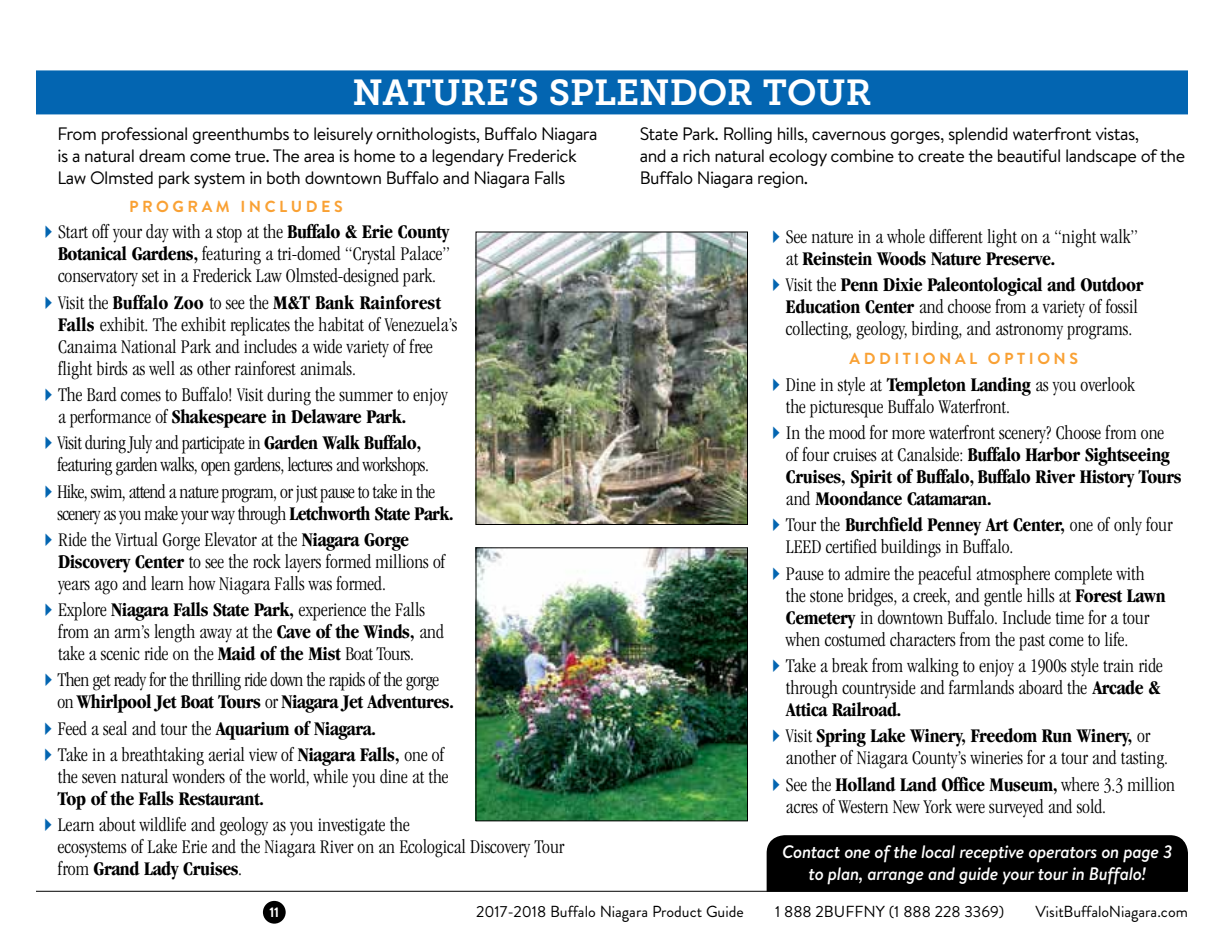
<style>
.page{position:relative;width:1224px;height:936px;background:#fff}
.page>*{position:absolute;margin:0;border:0;box-sizing:border-box;transform-origin:0 0}
.t1{font:36px "Museo Slab 700";color:#fff}
.t2{font:300 condensed 20px/22px "Garamond";color:#000}
.t3{font:300 condensed 20px/22px "Garamond";letter-spacing:-.025em;color:#000}
.t4{font:700 condensed 20px/22px "Garamond";letter-spacing:-.02em;color:#000}
.t5{font:300 condensed 20px/22px "Garamond";letter-spacing:-.03em;color:#000}
.t6{font:18px/22px "Brandon Text";letter-spacing:-.03em;color:#000}
.t7{font:italic 500 18px/22px "Brandon Text";letter-spacing:-.02em;color:#fff;text-align:center}
.t8{font:16px "Brandon Grotesque";color:#000}
.t9{font:700 16px "Brandon Grotesque";letter-spacing:.22em;color:#f9a134}
.t10{font:700 14px "Brandon Grotesque";color:#fff}
.s1{color:#0365b1}
.s2{font-weight:700}
.s3{font-weight:300}
</style>
<div class="page">
<div style="left:767px;top:835px;width:421px;height:57px;background:#000"></div>
<div style="left:263px;top:901px;width:23px;height:23px;background:#000;border-radius:50%"></div>
<hr style="left:36px;top:891px;width:1151px;height:1px;background:#000">
<div style="left:36px;top:70px;width:1152px;height:44px;background:#0365b1"></div>
<img style="left:477px;top:549px;width:269px;height:270px">
<div style="left:475px;top:547px;width:273px;height:274px;border:1px solid #000"></div>
<img style="left:477px;top:234px;width:269px;height:289px">
<div style="left:475px;top:232px;width:273px;height:293px;border:1px solid #000"></div>
<h1 class="t1" style="left:352px;top:72px;width:518px">NATURE’S SPLENDOR TOUR</h1>
<p class="t6" style="left:58px;top:123px;width:542px">From professional greenthumbs to leisurely ornithologists, Buffalo Niagara is a natural dream come true. The area is home to a legendary Frederick<br>Law Olmsted park system in both downtown Buffalo and Niagara Falls</p>
<p class="t6" style="left:640px;top:123px;width:547px">State Park. Rolling hills, cavernous gorges, splendid waterfront vistas,<br>and a rich natural ecology combine to create the beautiful landscape of the<br>Buffalo Niagara region.</p>
<p class="t9" style="left:129px;top:195px;width:9px">PR</p>
<p class="t9" style="left:156px;top:195px;width:188px">OGR AM INC LUD ES</p>
<p class="t2" style="left:58px;top:221px;width:394px;text-align:justify;text-indent:-20px"><span class="s1">✔</span>Start off your day with a stop at the <span class="s2">Buffalo &amp; Erie County Botanical Gardens,</span> featuring a tri-domed “Crystal Palace” conservatory set in a Frederick Law Olmsted-designed park.</p>
<p class="t2" style="left:58px;top:291px;width:401px;text-indent:-20px"><span class="s1">✔</span>Visit the <span class="s2">Buffalo Zoo</span> to see the <span class="s2">M&amp;T Bank Rainforest Falls</span> exhibit. The exhibit replicates the habitat of Venezuela’s Canaima National Park and includes a wide variety of free flight birds as well as other rainforest animals.</p>
<p class="t2" style="left:58px;top:384px;width:391px;text-indent:-20px"><span class="s1">✔</span>The Bard comes to Buffalo! Visit during the summer to enjoy a performance of <span class="s2">Shakespeare in Delaware Park.</span></p>
<p class="t3" style="left:58px;top:432px;width:373px;text-indent:-20px"><span class="s1">✔</span>Visit during July and participate in <span class="s2">Garden Walk Buffalo, </span>featuring garden walks, open gardens, lectures and workshops.</p>
<p class="t5" style="left:57px;top:480px;width:398px;text-indent:-19px"><span class="s1">✔</span>Hike, swim, attend a nature program, or just pause to take in the scenery as you make your way through <span class="s2">Letchworth State Park.</span></p>
<p class="t2" style="left:58px;top:529px;width:389px;text-indent:-20px"><span class="s1">✔</span>Ride the Virtual Gorge Elevator at the <span class="s2">Niagara Gorge<br>Discovery Center</span> to see the rock layers formed millions of years ago and learn how Niagara Falls was formed.</p>
<p class="t2" style="left:58px;top:599px;width:387px;text-indent:-20px"><span class="s1">✔</span>Explore <span class="s2">Niagara Falls State Park,</span> experience the Falls from an arm’s length away at the <span class="s2">Cave of the Winds,</span> and take a scenic ride on the <span class="s2">Maid of the Mist</span> Boat Tours.</p>
<p class="t3" style="left:58px;top:669px;width:398px;text-indent:-20px"><span class="s1">✔</span>Then get ready for the thrilling ride down the rapids of the gorge on <span class="s2">Whirlpool Jet Boat Tours</span> or <span class="s2">Niagara Jet Adventures.</span></p>
<p class="t2" style="left:38px;top:718px;width:340px"><span class="s1">✔</span>Feed a seal and tour the <span class="s2">Aquarium of Niagara.</span></p>
<p class="t2" style="left:38px;top:744px;width:412px;text-align:right"><span class="s1">✔</span>Take in a breathtaking aerial view of <span class="s2">Niagara Falls,</span> one of the seven natural wonders of the world, while you dine at the</p>
<p class="t4" style="left:58px;top:788px;width:208px">Top of the Falls Restaurant.</p>
<p class="t2" style="left:58px;top:814px;width:508px;text-indent:-20px"><span class="s1">✔</span>Learn about wildlife and geology as you investigate the<br>ecosystems of Lake Erie and the Niagara River on an Ecological Discovery Tour from <span class="s2">Grand Lady Cruises</span>.</p>
<p class="t2" style="left:786px;top:226px;width:354px;text-indent:-20px"><span class="s1">✔</span>See nature in a whole different light on a “night walk” at <span class="s2">Reinstein Woods Nature Preserve.</span></p>
<p class="t2" style="left:786px;top:274px;width:359px;text-indent:-20px"><span class="s1">✔</span>Visit the <span class="s2">Penn Dixie Paleontological and Outdoor<br>Education Center</span> and choose from a variety of fossil collecting, geology, birding, and astronomy programs.</p>
<p class="t9" style="left:766px;top:348px;width:49px">A</p>
<p class="t9" style="left:864px;top:348px;width:74px">DDITIONAL</p>
<p class="t9" style="left:988px;top:348px;width:64px">OP TIONS</p>
<p class="t2" style="left:786px;top:373px;width:351px;text-indent:-20px"><span class="s1">✔</span>Dine in style at <span class="s2">Templeton Landing</span> as you overlook the picturesque Buffalo Waterfront.</p>
<p class="t4" style="left:786px;top:422px;width:397px;text-indent:-20px"><span class="s1">✔</span><span class="s3">In the mood for more waterfront scenery? Choose from one<br>of four cruises at Canalside:</span> Buffalo Harbor Sightseeing Cruises, Spirit of Buffalo, Buffalo River History Tours <span class="s3">and</span> Moondance Catamaran.</p>
<p class="t2" style="left:786px;top:514px;width:388px;text-indent:-20px"><span class="s1">✔</span>Tour the <span class="s2">Burchfield Penney Art Center,</span> one of only four<br>LEED certified buildings in Buffalo.</p>
<p class="t2" style="left:786px;top:562px;width:381px;text-indent:-20px"><span class="s1">✔</span>Pause to admire the peaceful atmosphere complete with the stone bridges, a creek, and gentle hills at <span class="s2">Forest Lawn Cemetery</span> in downtown Buffalo. Include time for a tour when costumed characters from the past come to life.</p>
<p class="t2" style="left:786px;top:655px;width:378px;text-align:justify;text-indent:-20px"><span class="s1">✔</span>Take a break from walking to enjoy a 1900s style train ride through countryside and farmlands aboard the <span class="s2">Arcade &amp; Attica Railroad.</span></p>
<p class="t2" style="left:786px;top:725px;width:384px;text-indent:-20px"><span class="s1">✔</span>Visit <span class="s2">Spring Lake Winery, Freedom Run Winery,</span> or another of Niagara County’s wineries for a tour and tasting.</p>
<p class="t2" style="left:786px;top:773px;width:391px;text-indent:-20px"><span class="s1">✔</span>See the <span class="s2">Holland Land Office Museum,</span> where 3.3 million acres of Western New York were surveyed and sold.</p>
<p class="t7" style="left:782px;top:840px;width:392px">Contact one of the local receptive operators on page 3 to plan, arrange and guide your tour in Buffalo!</p>
<p class="t10" style="left:269px;top:902px;width:11px">11</p>
<p class="t8" style="left:476px;top:901px;width:269px">2017-2018 Buffalo Niagara Product Guide</p>
<p class="t8" style="left:775px;top:901px;width:231px">1 888 2BUFFNY (1 888 228 3369)</p>
<p class="t8" style="left:1035px;top:901px;width:154px">VisitBuffaloNiagara.com</p>
</div>
